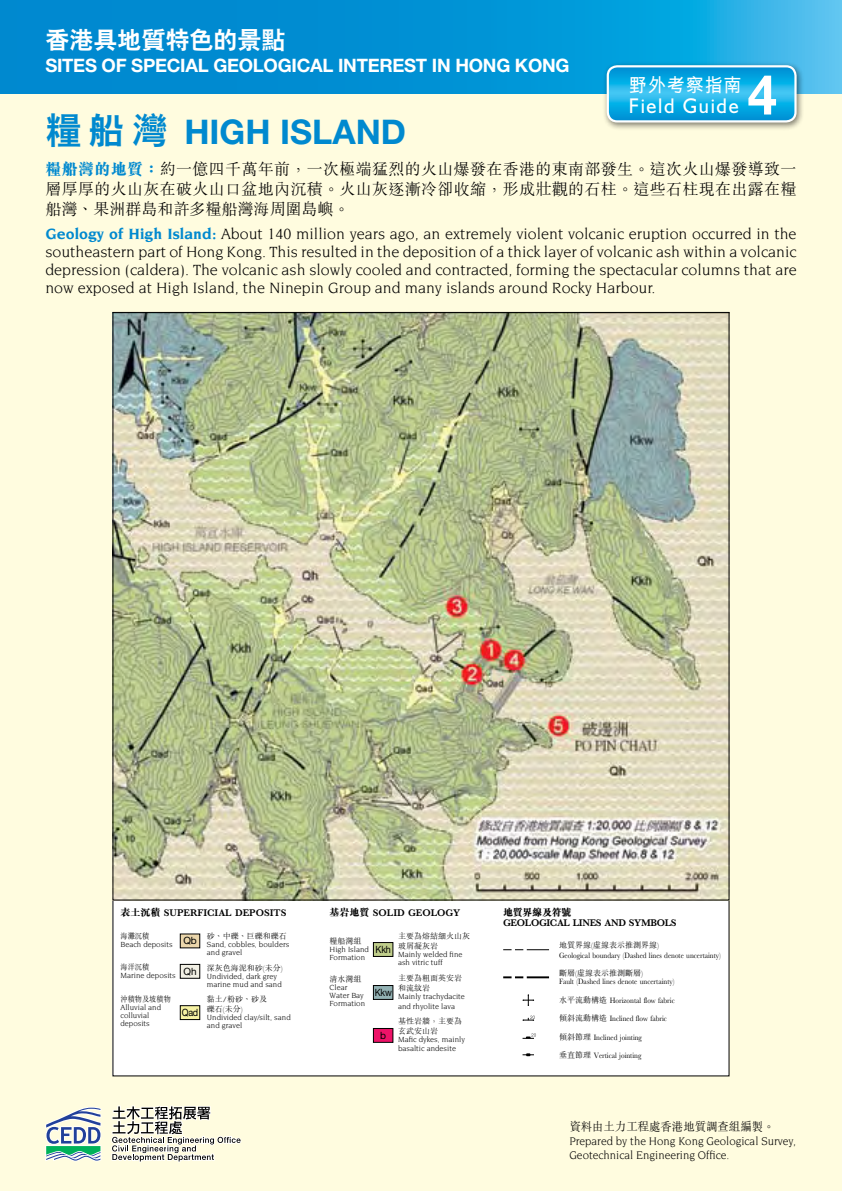
<style>
.page{position:relative;width:842px;height:1191px;background:#fffcdf}
.page>*{position:absolute;margin:0;border:0;box-sizing:border-box;transform-origin:0 0}
.t1{font:700 55.6px "Helvetica Neue";color:#fff;scale:.95 1}
.t2{font:700 34px "Helvetica Neue";color:#0089cf}
.t3{font:800 24px "C Hei 2";color:#fff}
.t4{font:21.4px "Humanist 521 BT";letter-spacing:.08em;color:#fff;scale:.95 1}
.t5{font:700 19px "M Hei";letter-spacing:.05em;color:#fff;scale:.95 1}
.t6{font:700 18.4px "Helvetica Neue";letter-spacing:-.015em;color:#fff}
.t7{font:16px/18px "Novarese";color:#000;text-align:justify}
.t8{font:300 16px/20px "M Sung";letter-spacing:.02em;color:#000;text-align:justify}
.t9{font:12px/14px "Novarese";color:#000;scale:.95 1}
.t10{font:300 12px "M Sung";color:#000;scale:.95 1}
.t11{font:800 10px "M Sung";color:#000}
.t12{font:800 10px/10px "M Sung";letter-spacing:-.03em;color:#000}
.t13{font:10px "Helvetica Neue";letter-spacing:-.02em;color:#000;scale:.9 1}
.t14{font:10px "Helvetica Neue";letter-spacing:-.02em;color:#000}
.t15{font:8px/8px "Novarese";color:#000}
.t16{font:300 8px/10px "M Sung";color:#000}
.t17{font:300 8px "M Sung";color:#000;scale:.9 1}
.s1{font-family:"C Hei 2";font-weight:800;font-size:36px}
.s2{font-weight:800;color:#0089cf}
.s3{font-weight:700;color:#0089cf}
</style>
<div class="page">
<div style="left:113px;top:900px;width:616px;height:176px;background:#fff"></div>
<svg style="left:0;top:0;width:842px;height:94px;background:#0896d7"></svg>
<svg style="left:111px;top:1105px;width:131px;height:57px"></svg>
<svg style="left:45px;top:1107px;width:56px;height:54px"></svg>
<div style="left:180px;top:934px;width:20px;height:14px;background:#ebd6ab"></div>
<div style="left:180px;top:964px;width:20px;height:14px;background:#f2f0e5"></div>
<div style="left:180px;top:964px;width:20px;height:14px;border:1px solid #000"></div>
<div style="left:180px;top:1005px;width:20px;height:14px;background:#f7f3a4"></div>
<div style="left:180px;top:1005px;width:20px;height:14px;border:1px solid #000"></div>
<div style="left:373px;top:942px;width:20px;height:14px;background:#c0ce8b"></div>
<div style="left:373px;top:942px;width:20px;height:14px;border:1px solid #000"></div>
<div style="left:373px;top:1028px;width:20px;height:14px;background:#ed1368"></div>
<div style="left:373px;top:1028px;width:20px;height:14px;border:1px solid #000"></div>
<div style="left:373px;top:985px;width:20px;height:14px;background:#93b2b4"></div>
<div style="left:373px;top:985px;width:20px;height:14px;border:1px solid #000"></div>
<svg style="left:503px;top:949px;width:46px;height:1px"></svg>
<svg style="left:503px;top:976px;width:20px;height:2px"></svg>
<hr style="left:527px;top:976px;width:22px;height:2px;background:#000">
<img style="left:114px;top:314px;width:613px;height:584px">
<svg style="left:522px;top:994px;width:12px;height:12px"></svg>
<svg style="left:522px;top:1015px;width:13px;height:5px"></svg>
<svg style="left:522px;top:1033px;width:14px;height:6px"></svg>
<svg style="left:522px;top:1053px;width:12px;height:3px"></svg>
<div style="left:0;top:23px;width:9px;height:294px;background:#000;opacity:.3"></div>
<svg style="left:0;top:13px;width:7px;height:303px"></svg>
<div style="left:602px;top:61px;width:211px;height:78px;background:#000;opacity:.5"></div>
<svg style="left:608px;top:66px;width:187px;height:55px;background:#12ace4"></svg>
<div style="left:607px;top:65px;width:190px;height:57px;border:2px solid #fff;border-radius:9px"></div>
<h3 class="t3" style="left:45px;top:28px;width:241px">香港具地質特色的景點</h3>
<p class="t6" style="left:45px;top:54px;width:526px">SITES OF SPECIAL GEOLOGICAL INTEREST IN HONG KONG</p>
<p class="t5" style="left:629px;top:75px;width:120px">野外考察指南</p>
<h3 class="t4" style="left:629px;top:92px;width:117px">Field Guide</h3>
<h1 class="t1" style="left:747px;top:60px;width:32px">4</h1>
<h2 class="t2" style="left:45px;top:111px;width:362px"><span class="s1">糧船灣</span> HIGH ISLAND</h2>
<p class="t8" style="left:45px;top:160px;width:753px"><span class="s2">糧船灣的地質：</span>約一億四千萬年前，一次極端猛烈的火山爆發在香港的東南部發生。這次火山爆發導致一層厚厚的火山灰在破火山口盆地內沉積。火山灰逐漸冷卻收縮，形成壯觀的石柱。這些石柱現在出露在糧船灣、果洲群島和許多糧船灣海周圍島嶼。</p>
<p class="t7" style="left:45px;top:224px;width:753px"><span class="s3">Geology of High Island:</span> About 140 million years ago, an extremely violent volcanic eruption occurred in the southeastern part of Hong Kong. This resulted in the deposition of a thick layer of volcanic ash within a volcanic depression (caldera). The volcanic ash slowly cooled and contracted, forming the spectacular columns that are now exposed at High Island, the Ninepin Group and many islands around Rocky Harbour.</p>
<p class="t11" style="left:120px;top:907px;width:167px">表土沉積 SUPERFICIAL DEPOSITS</p>
<p class="t14" style="left:183px;top:934px;width:15px">Qb</p>
<p class="t14" style="left:183px;top:965px;width:15px">Qh</p>
<p class="t13" style="left:182px;top:1006px;width:20px">Qad</p>
<p class="t17" style="left:120px;top:932px;width:33px">海灘沉積</p>
<p class="t15" style="left:120px;top:940px;width:54px">Beach deposits</p>
<p class="t17" style="left:120px;top:963px;width:33px">海洋沉積</p>
<p class="t15" style="left:120px;top:971px;width:57px">Marine deposits</p>
<p class="t17" style="left:120px;top:994px;width:58px">沖積物及坡積物</p>
<p class="t15" style="left:120px;top:1003px;width:42px">Alluvial and colluvial deposits</p>
<p class="t16" style="left:207px;top:931px;width:81px">砂、中礫、巨礫和礫石</p>
<p class="t15" style="left:207px;top:940px;width:84px">Sand, cobbles, boulders and gravel</p>
<p class="t16" style="left:207px;top:963px;width:77px">深灰色海泥和砂(未分)</p>
<p class="t15" style="left:207px;top:972px;width:76px">Undivided, dark grey marine mud and sand</p>
<p class="t16" style="left:207px;top:995px;width:62px">黏土/粉砂、砂及礫石(未分)</p>
<p class="t15" style="left:207px;top:1013px;width:85px">Undivided clay/silt, sand and gravel</p>
<p class="t11" style="left:330px;top:907px;width:132px">基岩地質 SOLID GEOLOGY</p>
<p class="t16" style="left:398px;top:931px;width:73px">主要為熔結細火山灰玻屑凝灰岩</p>
<p class="t15" style="left:398px;top:950px;width:66px">Mainly welded fine ash vitric tuff</p>
<p class="t16" style="left:398px;top:973px;width:65px">主要為粗面英安岩和流紋岩</p>
<p class="t15" style="left:398px;top:991px;width:68px;line-height:10px">Mainly trachydacite and rhyolite lava</p>
<p class="t16" style="left:398px;top:1017px;width:65px">基性岩牆，主要為玄武安山岩</p>
<p class="t15" style="left:398px;top:1035px;width:68px">Mafic dykes, mainly basaltic andesite</p>
<p class="t16" style="left:330px;top:936px;width:33px">糧船灣組</p>
<p class="t15" style="left:330px;top:945px;width:41px">High Island<br>Formation</p>
<p class="t16" style="left:330px;top:975px;width:33px">清水灣組</p>
<p class="t15" style="left:330px;top:983px;width:37px">Clear<br>Water Bay<br>Formation</p>
<p class="t13" style="left:376px;top:943px;width:19px">Kkh</p>
<p class="t13" style="left:375px;top:986px;width:21px">Kkw</p>
<p class="t14" style="left:380px;top:1029px;width:7px">b</p>
<p class="t12" style="left:503px;top:908px;width:175px">地質界線及符號<br>GEOLOGICAL LINES AND SYMBOLS</p>
<p class="t16" style="left:559px;top:940px;width:163px">地質界線(虛線表示推測界線)<br>Geological boundary (Dashed lines denote uncertainty)</p>
<p class="t16" style="left:559px;top:969px;width:117px;line-height:8px">斷層(虛線表示推測斷層)<br>Fault (Dashed lines denote uncertainty)</p>
<p class="t16" style="left:559px;top:995px;width:117px">水平流動構造 Horizontal flow fabric</p>
<p class="t16" style="left:559px;top:1013px;width:109px">傾斜流動構造 Inclined flow fabric</p>
<p class="t16" style="left:559px;top:1032px;width:84px">傾斜節理 Inclined jointing</p>
<p class="t16" style="left:559px;top:1050px;width:84px">垂直節理 Vertical jointing</p>
<p class="t10" style="left:569px;top:1120px;width:217px">資料由土力工程處香港地質調查組編製。</p>
<p class="t9" style="left:569px;top:1134px;width:240px">Prepared by the Hong Kong Geological Survey,<br>Geotechnical Engineering Office.</p>
</div>
